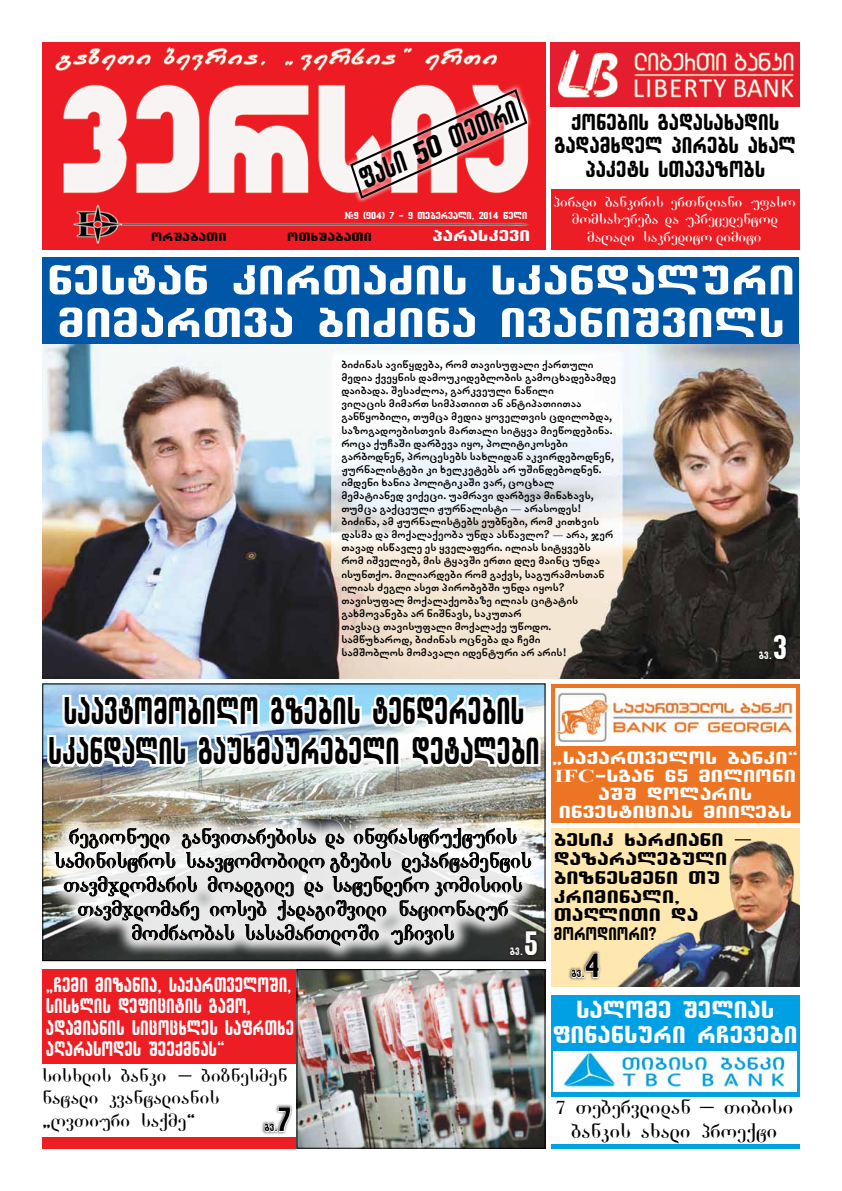
<style>
.page{position:relative;width:842px;height:1191px;background:#fff}
.page>*{position:absolute;margin:0;border:0;box-sizing:border-box;transform-origin:0 0}
.t1{font:42.5px/42.5px "GEO Balav Mtavr";color:#fff;scale:1.22 1}
.t2{font:39.2px/40.2px "GEO Balav Mtavr";color:#000;text-align:center;scale:.7 1}
.t3{font:31.4px "GEO Balav Mtavr";color:#000;scale:.71 1}
.t4{font:29.1px "Sakar Mtavr";color:#fff}
.t5{font:28.5px "Sakar Mtavr";color:#000}
.t6{font:25px/25px "GEO Balav Mtavr";color:#fff;text-align:center;scale:1.06 1}
.t7{font:23.6px/23.6px "GEO Balav Mtavr";color:#000;text-align:center;scale:.87 1}
.t8{font:21.6px/21.6px "GEO Balav Mtavr";color:#fff;scale:.77 1}
.t9{font:20px/24.1px "GEO Bodoni";color:#000;text-align:center}
.t10{font:18.8px/18.8px "GEO Balav Mtavr";color:#000;scale:1.24 1}
.t11{font:18.6px/22.4px "GEO Bodoni";color:#000}
.t12{font:18.2px/18.2px "GEO Balav Mtavr";color:#fff;text-align:center;scale:1.29 1}
.t13{font:16.1px "GEO Balav Mtavr";color:#fff;scale:1.28 1}
.t14{font:14.5px/17.4px "GEO Bodoni";color:#fff;text-align:center}
.t15{font:12.2px "GEO Balav Mtavr";color:#000;scale:1.28 1}
.t16{font:700 10.9px/13.1px "Kolhety";color:#000}
.t17{font:10.2px "Balav Mtavr";color:#fff}
.t18{font:9.2px "Sakar Mtavr";color:#fff}
.t19{font:9px "Sakar Mtavr";color:#000}
.s1{font-family:"GEO Balav Mtavr"}
.s2{font-family:"Times New Roman";font-weight:700}
</style>
<div class="page">
<div style="left:551px;top:994px;width:248px;height:154px;background:#00a1e4"></div>
<div style="left:42px;top:969px;width:258px;height:94px;background:#ed1d24"></div>
<div style="left:42px;top:1137px;width:258px;height:11px;background:#ed1d24"></div>
<div style="left:551px;top:828px;width:248px;height:159px;background:#ffe8af"></div>
<div style="left:551px;top:683px;width:248px;height:139px;background:#ec7423"></div>
<div style="left:551px;top:189px;width:248px;height:60px;background:#ed1d24"></div>
<div style="left:42px;top:257px;width:757px;height:100px;background:#0057a8"></div>
<img style="left:42px;top:42px;width:503px;height:207px">
<div style="left:345px;top:84px;width:187px;height:120px;background:#fff;opacity:.75"></div>
<svg style="left:349px;top:88px;width:180px;height:112px"></svg>
<img style="left:42px;top:345px;width:757px;height:333px">
<img style="left:551px;top:42px;width:248px;height:64px">
<img style="left:44px;top:685px;width:499px;height:125px">
<div style="left:38px;top:810px;width:511px;height:153px;background:#fff;opacity:.9"></div>
<svg style="left:55px;top:815px;width:476px;height:130px;background:#b1b1af"></svg>
<svg style="left:43px;top:692px;width:500px;height:77px"></svg>
<img style="left:555px;top:688px;width:240px;height:57px">
<img style="left:617px;top:840px;width:182px;height:147px">
<img style="left:299px;top:971px;width:244px;height:175px">
<div style="left:297px;top:969px;width:248px;height:179px;border:1px solid #000"></div>
<div style="left:551px;top:1096px;width:248px;height:47px;background:#fff"></div>
<img style="left:554px;top:1051px;width:242px;height:40px">
<div style="left:507px;top:928px;width:33px;height:30px;background:#000;opacity:.75"></div>
<div style="left:756px;top:632px;width:33px;height:30px;background:#000;opacity:.75"></div>
<div style="left:568px;top:950px;width:34px;height:30px;background:#000;opacity:.75"></div>
<svg style="left:570px;top:951px;width:30px;height:30px"></svg>
<div style="left:261px;top:1103px;width:33px;height:31px;background:#000;opacity:.75"></div>
<svg style="left:263px;top:1106px;width:29px;height:29px"></svg>
<h3 class="t3" style="left:352px;top:163px;width:244px;rotate:-24deg">FASI 50 TETRI</h3>
<p class="t17" style="left:345px;top:209px;width:184px">#9 (904) 7 - 9 TEBERVALI, 2014 WELI</p>
<p class="t15" style="left:151px;top:229px;width:61px">ORSABATI</p>
<p class="t15" style="left:287px;top:229px;width:68px">OTXSABATI</p>
<h3 class="t13" style="left:432px;top:226px;width:78px">PARASKEVI</h3>
<h3 class="t7" style="left:554px;top:110px;width:279px">QONEBIS GADASAXADIS<br>GADAMXDEL PIREBS AXAL<br>PAKETS STAVAZOBS</h3>
<h3 class="t14" style="left:554px;top:194px;width:243px">PIRADI BANKIRIS ERTWLIANI UFASO<br>MOMSAXUREBA DA UPRECEDENTOD<br>MARALI SAKREDITO LIMITI</h3>
<h1 class="t1" style="left:47px;top:258px;width:615px">NESTAN KIRTAZIS SKANDALURI<br>MIMARTVA BIZINA IVANISVILS</h1>
<p class="t16" style="left:341px;top:359px;width:276px">BIZINAS AVIWYDEBA, ROM TAVISUFALI QARTULI MEDIA QVEYNIS DAMOUKIDEBLOBIS GAMOCXADEBAMDE DAIBADA. SESAZLOA, GARKVEULI NAWILI<br>VIRACIS MIMART SIMPATIIT AN ANTIPATIITAA GANWYOBILI, TUMCA MEDIA YOVELTVIS CDILOBDA, SAZOGADOEBISTVIS MARTALI SITYVA MIEWODEBINA.<br>ROCA QUCASI DARBEVA IYO, POLITIKOSEBI GARBODNEN, PROCESEBS SAXLIDAN AKVIRDEBODNEN, JURNALISTEBI KI XELKETEBS AR USINDEBODNEN.<br>IMDENI XANIA POLITIKASI VAR, COCXAL MEMATIANED VIQECI. UAMRAVI DARBEVA MINAXAVS, TUMCA GAQCEULI JURNALISTI _ ARASODES!<br>BIZINA, AM JURNALISTEBS EUBNEBI, ROM KITXVIS DASMA DA MOQALAQEOBA UNDA ASWAVLO? _ ARA, JER TAVAD ISWAVLE ES YVELAFERI. ILIAS SITYVEBS ROM ISVELIEB, MIS TYAVSI ERTI DRE MAINC UNDA ISUNTQO. MILIARDEBI ROM GAQVS, SAGURAMOSTAN ILIAS ZEGLI ASET PIROBEBSI UNDA IYOS?<br>TAVISUFAL MOQALAQEOBAZE ILIAS CITATIS GAXMOVANEBA AR NISNAVS, SAKUTAR<br>TAVSAC TAVISUFALI MOQALAQE UWODO.<br>SAMWUXAROD, BIZINAS OCNEBA DA CEMI<br>SAMSOBLOS MOMAVALI IDENTURI AR ARIS!</p>
<h3 class="t4" style="left:772px;top:632px;width:18px">3</h3>
<p class="t18" style="left:759px;top:650px;width:15px">GV.</p>
<h2 class="t2" style="left:48px;top:690px;width:703px">SAAVTOMOBILO GZEBIS TENDEREBIS<br>SKANDALIS GAUXMAUREBELI DETALEBI</h2>
<h3 class="t9" style="left:55px;top:825px;width:478px">REGIONULI GANVITAREBISA DA INFRASTRUQTURIS SAMINISTROS SAAVTOMOBILO GZEBIS DEPARTAMENTIS TAVMJDOMARIS MOADGILE DA SATENDERO KOMISIIS TAVMJDOMARE IOSEB QADAGISVILI NACIONALUR MOZRAOBAS SASAMARTLOSI UCIVIS</h3>
<h3 class="t4" style="left:523px;top:928px;width:18px">5</h3>
<p class="t18" style="left:510px;top:946px;width:15px">GV.</p>
<h3 class="t8" style="left:46px;top:973px;width:324px">`CEMI MIZANIA, SAQARTVELOSI,<br>SISXLIS DEFICITIS GAMO,<br>ADAMIANIS SICOCXLES SAFRTXE<br>ARARASODES SEEQMNAS~</h3>
<h3 class="t11" style="left:42px;top:1065px;width:247px">SISXLIS BANKI <span class="s1">_</span> BIZNESMEN<br>NATALI KVANTALIANIS <span class="s1">`</span>RVTIURI SAQME<span class="s1">~</span></h3>
<h3 class="t5" style="left:277px;top:1104px;width:16px">7</h3>
<p class="t19" style="left:264px;top:1123px;width:14px">GV.</p>
<h3 class="t12" style="left:552px;top:748px;width:193px">`SAQARTVELOS BANKI~<br><span class="s2">IFC</span>-SGAN 65 MILIONI<br>ASS DOLARIS<br>INVESTICIAS MIIREBS</h3>
<h3 class="t10" style="left:554px;top:830px;width:162px">BESIK XARZIANI _<br>DAZARALEBULI<br>BIZNESMENI TU<br>KRIMINALI,<br>TARLITI DA<br>MORODIORI?</h3>
<h3 class="t5" style="left:584px;top:950px;width:18px">4</h3>
<p class="t19" style="left:571px;top:969px;width:14px">GV.</p>
<h3 class="t6" style="left:553px;top:996px;width:232px">SALOME SELIAS<br>FINANSURI RCEVEBI</h3>
<h3 class="t9" style="left:556px;top:1096px;width:239px">7 TEBERVLIDAN <span class="s1">_</span> TIBISI<br>BANKIS AXALI PROEQTI</h3>
</div>
